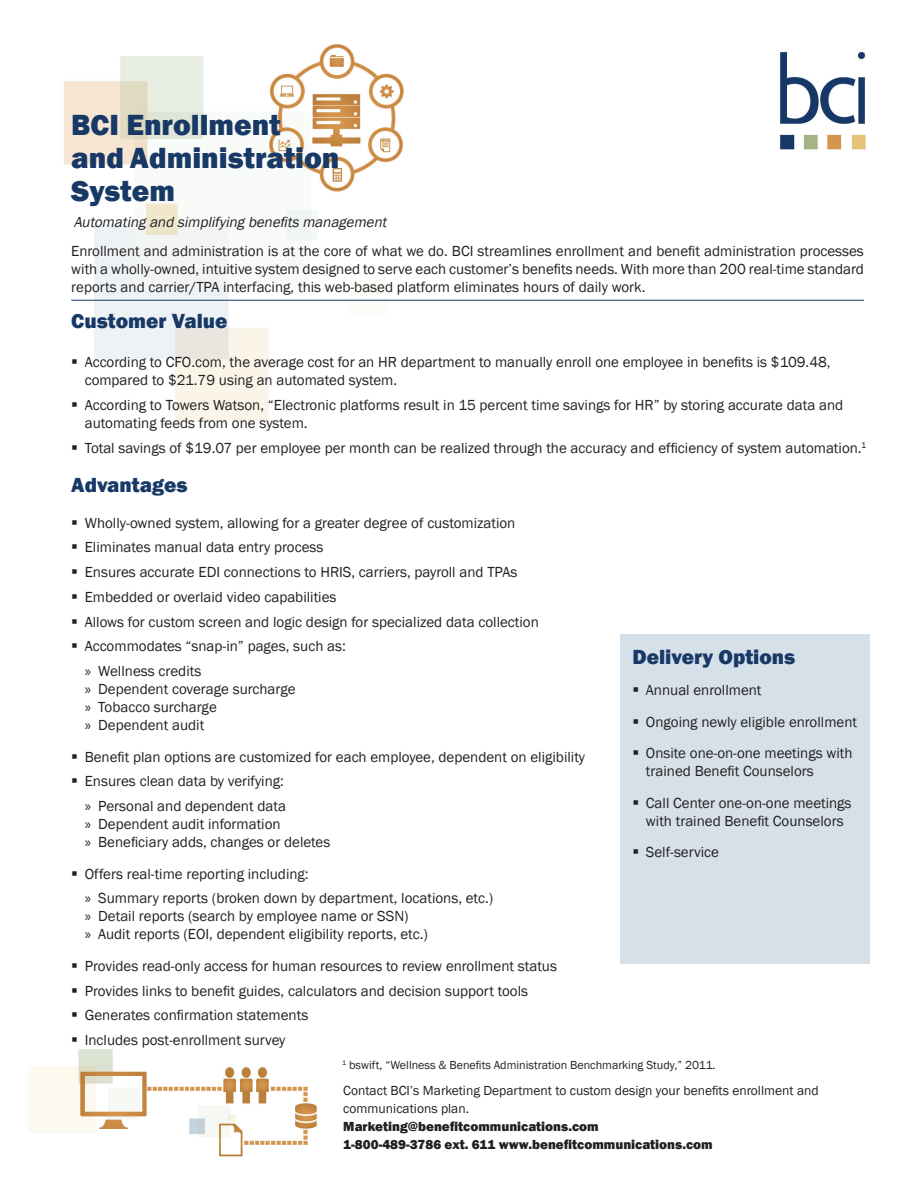
<style>
.page{position:relative;width:918px;height:1188px;background:#fff}
.page>*{position:absolute;margin:0;border:0;box-sizing:border-box;transform-origin:0 0}
.t1{font:800 30px/33px "Franklin Gothic";color:#183866}
.t2{font:800 21px "Franklin Gothic";color:#183866}
.t3{font:15px/24.8px "Franklin Gothic";color:#231f20}
.t4{font:italic 15px "Franklin Gothic";color:#231f20}
.t5{font:13.5px/18px "Franklin Gothic";color:#231f20}
.t6{font:800 13.5px/18px "Franklin Gothic";color:#231f20}
.t7{font:12px "Franklin Gothic";color:#231f20}
.s1{font-family:"Myriad Pro"}
</style>
<div class="page">
<img style="left:29px;top:44px;width:841px;height:1113px">
<hr style="left:71px;top:300px;width:793px;height:1px;background:#183866">
<div style="left:620px;top:635px;width:249px;height:329px;background:#d6e0e9"></div>
<svg style="left:73px;top:520px;width:4px;height:4px"></svg>
<svg style="left:73px;top:545px;width:4px;height:4px"></svg>
<svg style="left:73px;top:569px;width:4px;height:5px"></svg>
<svg style="left:73px;top:594px;width:4px;height:5px"></svg>
<svg style="left:73px;top:619px;width:4px;height:4px"></svg>
<svg style="left:73px;top:644px;width:4px;height:4px"></svg>
<svg style="left:73px;top:754px;width:4px;height:4px"></svg>
<svg style="left:73px;top:779px;width:4px;height:4px"></svg>
<svg style="left:73px;top:871px;width:4px;height:4px"></svg>
<svg style="left:73px;top:963px;width:4px;height:5px"></svg>
<svg style="left:73px;top:988px;width:4px;height:4px"></svg>
<svg style="left:73px;top:1013px;width:4px;height:4px"></svg>
<svg style="left:73px;top:1037px;width:4px;height:5px"></svg>
<svg style="left:73px;top:360px;width:4px;height:4px"></svg>
<svg style="left:73px;top:402px;width:4px;height:5px"></svg>
<svg style="left:73px;top:445px;width:4px;height:5px"></svg>
<h1 class="t1" style="left:71px;top:109px;width:270px">BCI Enrollment and Administration<br>System</h1>
<p class="t4" style="left:74px;top:213px;width:318px">Automating and simplifying benefits management</p>
<p class="t3" style="left:71px;top:242px;width:794px;line-height:18px;text-align:justify">Enrollment and administration is at the core of what we do. BCI streamlines enrollment and benefit administration processes with a wholly-owned, intuitive system designed to serve each customer’s benefits needs. With more than 200 real-time standard reports and carrier/TPA interfacing, this web-based platform eliminates hours of daily work.</p>
<h2 class="t2" style="left:71px;top:308px;width:158px">Customer Value</h2>
<p class="t3" style="left:85px;top:354px;width:747px;line-height:18px">According to CFO.com, the average cost for an HR department to manually enroll one employee in benefits is $109.48, compared to $21.79 using an automated system.</p>
<p class="t3" style="left:85px;top:396px;width:760px;line-height:18px">According to Towers Watson, “Electronic platforms result in 15 percent time savings for HR” by storing accurate data and automating feeds from one system.</p>
<p class="t3" style="left:85px;top:436px;width:783px">Total savings of $19.07 per employee per month can be realized through the accuracy and efficiency of system automation.<sup>1</sup></p>
<h2 class="t2" style="left:71px;top:471px;width:118px">Advantages</h2>
<p class="t3" style="left:85px;top:510px;width:456px">Wholly-owned system, allowing for a greater degree of customization Eliminates manual data entry process<br>Ensures accurate EDI connections to HRIS, carriers, payroll and TPAs Embedded or overlaid video capabilities<br>Allows for custom screen and logic design for specialized data collection Accommodates “snap-in” pages, such as:<br><span class="s1">»</span> Wellness credits</p>
<p class="t3" style="left:85px;top:680px;width:212px;line-height:18px"><span class="s1">»</span> Dependent coverage surcharge <span class="s1">»</span> Tobacco surcharge<br><span class="s1">»</span> Dependent audit</p>
<p class="t3" style="left:85px;top:744px;width:502px">Benefit plan options are customized for each employee, dependent on eligibility<br>Ensures clean data by verifying:<br><span class="s1">»</span> Personal and dependent data</p>
<p class="t3" style="left:85px;top:815px;width:247px;line-height:18px"><span class="s1">»</span> Dependent audit information<br><span class="s1">»</span> Beneficiary adds, changes or deletes</p>
<p class="t3" style="left:85px;top:861px;width:410px">Offers real-time reporting including:<br><span class="s1">»</span> Summary reports (broken down by department, locations, etc.)</p>
<p class="t3" style="left:85px;top:908px;width:345px;line-height:18px"><span class="s1">»</span> Detail reports (search by employee name or SSN)<br><span class="s1">»</span> Audit reports (EOI, dependent eligibility reports, etc.)</p>
<p class="t3" style="left:85px;top:954px;width:474px">Provides read-only access for human resources to review enrollment status Provides links to benefit guides, calculators and decision support tools Generates confirmation statements<br>Includes post-enrollment survey</p>
<h2 class="t2" style="left:632px;top:643px;width:164px">Delivery Options</h2>
<p class="t3" style="left:646px;top:675px;width:213px;line-height:31.5px">Annual enrollment<br>Ongoing newly eligible enrollment<br>Onsite one-on-one meetings with</p>
<p class="t3" style="left:646px;top:756px;width:207px;line-height:31.5px">trained Benefit Counselors<br>Call Center one-on-one meetings</p>
<p class="t3" style="left:646px;top:805px;width:199px;line-height:31.5px">with trained Benefit Counselors<br>Self-service</p>
<p class="t7" style="left:342px;top:1058px;width:375px"><sup>1</sup> bswift, “Wellness &amp; Benefits Administration Benchmarking Study,” 2011.</p>
<p class="t5" style="left:343px;top:1082px;width:477px">Contact BCI’s Marketing Department to custom design your benefits enrollment and communications plan.</p>
<p class="t6" style="left:343px;top:1118px;width:371px">Marketing@benefitcommunications.com<br>1-800-489-3786 ext. 611 www.benefitcommunications.com</p>
</div>
